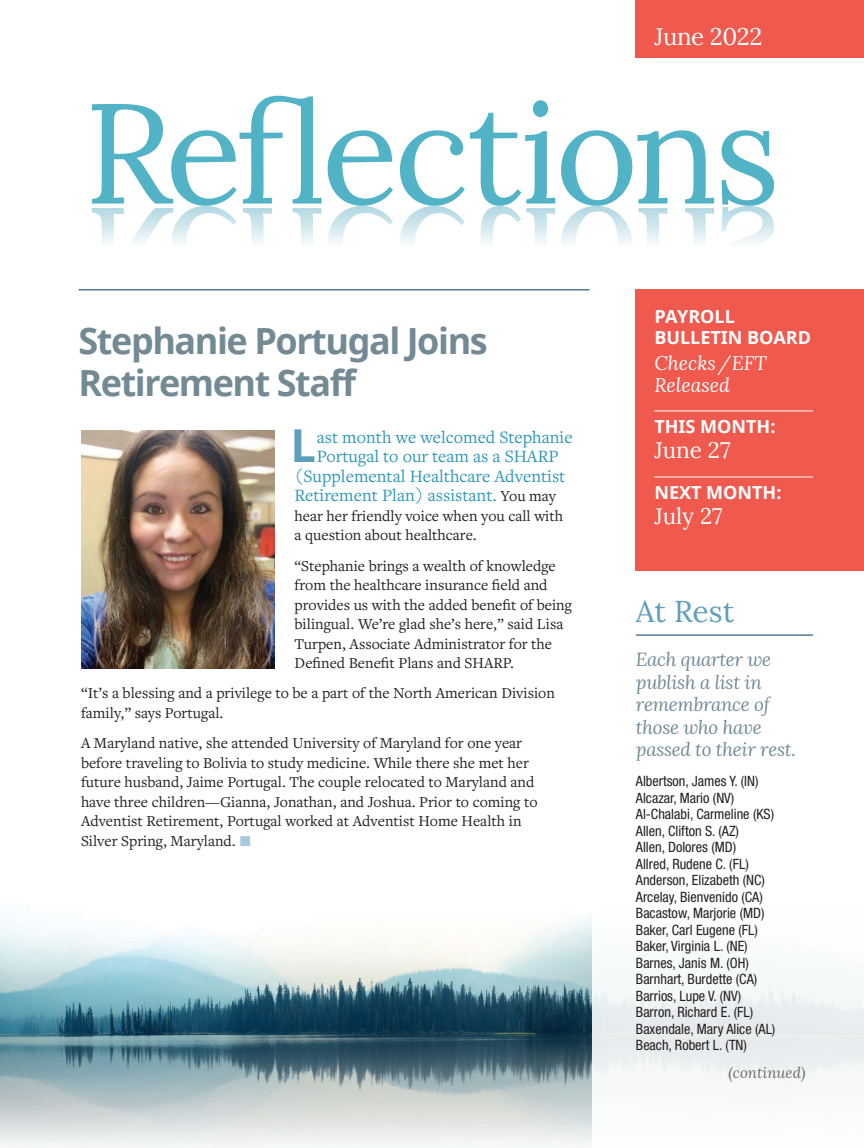
<style>
.page{position:relative;width:864px;height:1148px;background:#fff}
.page>*{position:absolute;margin:0;border:0;box-sizing:border-box;transform-origin:0 0}
.t1{font:141.75px "Lora";letter-spacing:-.03em;color:#51b3c5}
.Lead_In_Paragraph{font:700 45.3px "Noto Sans";color:#5e9fba}
.Article_Title{font:700 36px/42px "Noto Sans";letter-spacing:-.04em;color:#738a95}
.Section_Head_SM{font:30px "Lora";letter-spacing:-.005em;color:#5e9fba}
.t2{font:24px "Lora";letter-spacing:-.015em;color:#fff}
.t3{font:22.5px "Lora";color:#fff}
.t4{font:italic 19.5px "Lora";color:#fff}
.Scripture{font:italic 18.75px/22.5px "Lora";letter-spacing:-.015em;color:#738a95}
.Lead_In_Paragraph-2{font:18px "Freight Text Pro";color:#2f97b9}
.t5{font:700 18px "Noto Sans";color:#fff}
.Body_Copy{font:15.75px/19.5px "Freight Text Pro";color:#231f20}
.Lead_In_Paragraph-3{font:15.75px/19.5px "Freight Text Pro";color:#231f20}
.Scripture-2{font:italic 15px "Lora";color:#6c6d70}
.AtRestList{font:condensed 14.25px "Helvetica Neue LT Std";color:#231f20}
.s1{font-size:15.75px;color:#231f20}
.s2{color:#a7cada}
</style>
<div class="page">
<img style="left:0;top:917px;width:592px;height:231px">
<svg style="left:592px;top:977px;width:272px;height:107px;fill:#ebeff0"></svg>
<svg style="left:328px;top:206px;width:446px;height:93px"></svg>
<div style="left:636px;top:289px;width:228px;height:282px;background:#f0594d"></div>
<div style="left:636px;top:0;width:228px;height:58px;background:#f0594d"></div>
<hr style="left:654px;top:410px;width:159px;height:1px;background:#fff">
<hr style="left:654px;top:476px;width:159px;height:1px;background:#fff">
<hr style="left:636px;top:634px;width:177px;height:1px;background:#003965">
<hr style="left:79px;top:289px;width:510px;height:1px;background:#003965">
<img style="left:81px;top:430px;width:193px;height:238px">
<p class="t2" style="left:654px;top:19px;width:110px">June 2022</p>
<p class="t1" style="left:84px;top:46px;width:697px">Reflections</p>
<p class="Article_Title" style="left:79px;top:321px;width:411px">Stephanie Portugal Joins<br>Retirement Staff</p>
<p class="Lead_In_Paragraph" style="left:290px;top:414px;width:27px">L</p>
<p class="Lead_In_Paragraph-2" style="left:317px;top:425px;width:257px">ast month we welcomed Stephanie</p>
<p class="Lead_In_Paragraph-2" style="left:317px;top:444px;width:243px">Portugal to our team as a SHARP</p>
<p class="Lead_In_Paragraph-2" style="left:295px;top:464px;width:272px">(Supplemental Healthcare Adventist</p>
<p class="Lead_In_Paragraph-2" style="left:295px;top:483px;width:263px">Retirement Plan) assistant. <span class="s1">You may</span></p>
<p class="Lead_In_Paragraph-3" style="left:295px;top:505px;width:270px">hear her friendly voice when you call with a question about healthcare.</p>
<p class="Body_Copy" style="left:295px;top:555px;width:279px">“Stephanie brings a wealth of knowledge from the healthcare insurance field and provides us with the added benefit of being bilingual. We’re glad she’s here,” said Lisa Turpen, Associate Administrator for the Defined Benefit Plans and SHARP.</p>
<p class="Body_Copy" style="left:81px;top:683px;width:475px">“It’s a blessing and a privilege to be a part of the North American Division family,” says Portugal.</p>
<p class="Body_Copy" style="left:81px;top:733px;width:458px">A Maryland native, she attended University of Maryland for one year before traveling to Bolivia to study medicine. While there she met her future husband, Jaime Portugal. The couple relocated to Maryland and have three children—Gianna, Jonathan, and Joshua. Prior to coming to Adventist Retirement, Portugal worked at Adventist Home Health in Silver Spring, Maryland. <span class="s2">T</span></p>
<p class="t5" style="left:654px;top:304px;width:82px">PAYROLL</p>
<p class="t5" style="left:654px;top:325px;width:158px">BULLETIN BOARD</p>
<p class="t4" style="left:654px;top:350px;width:114px">Checks/EFT</p>
<p class="t4" style="left:654px;top:372px;width:77px">Released</p>
<p class="t5" style="left:654px;top:414px;width:123px">THIS MONTH:</p>
<p class="t3" style="left:654px;top:433px;width:78px">June 27</p>
<p class="t5" style="left:654px;top:480px;width:129px">NEXT MONTH:</p>
<p class="t3" style="left:654px;top:499px;width:70px">July 27</p>
<p class="Section_Head_SM" style="left:636px;top:589px;width:100px">At Rest</p>
<p class="Scripture" style="left:636px;top:648px;width:161px">Each quarter we publish a list in remembrance of those who have passed to their rest.</p>
<p class="AtRestList" style="left:636px;top:772px;width:124px">Albertson, James Y. (IN)</p>
<p class="AtRestList" style="left:636px;top:789px;width:100px">Alcazar, Mario (NV)</p>
<p class="AtRestList" style="left:636px;top:805px;width:140px">Al-Chalabi, Carmeline (KS)</p>
<p class="AtRestList" style="left:636px;top:822px;width:105px">Allen, Clifton S. (AZ)</p>
<p class="AtRestList" style="left:636px;top:838px;width:102px">Allen, Dolores (MD)</p>
<p class="AtRestList" style="left:636px;top:855px;width:114px">Allred, Rudene C. (FL)</p>
<p class="AtRestList" style="left:636px;top:871px;width:131px">Anderson, Elizabeth (NC)</p>
<p class="AtRestList" style="left:636px;top:888px;width:128px">Arcelay, Bienvenido (CA)</p>
<p class="AtRestList" style="left:636px;top:904px;width:130px">Bacastow, Marjorie (MD)</p>
<p class="AtRestList" style="left:636px;top:921px;width:124px">Baker, Carl Eugene (FL)</p>
<p class="AtRestList" style="left:636px;top:937px;width:113px">Baker, Virginia L. (NE)</p>
<p class="AtRestList" style="left:636px;top:954px;width:114px">Barnes, Janis M. (OH)</p>
<p class="AtRestList" style="left:636px;top:970px;width:123px">Barnhart, Burdette (CA)</p>
<p class="AtRestList" style="left:636px;top:987px;width:107px">Barrios, Lupe V. (NV)</p>
<p class="AtRestList" style="left:636px;top:1003px;width:119px">Barron, Richard E. (FL)</p>
<p class="AtRestList" style="left:636px;top:1020px;width:141px">Baxendale, Mary Alice (AL)</p>
<p class="AtRestList" style="left:636px;top:1036px;width:113px">Beach, Robert L. (TN)</p>
<p class="Scripture-2" style="left:729px;top:1062px;width:78px">(continued)</p>
</div>
